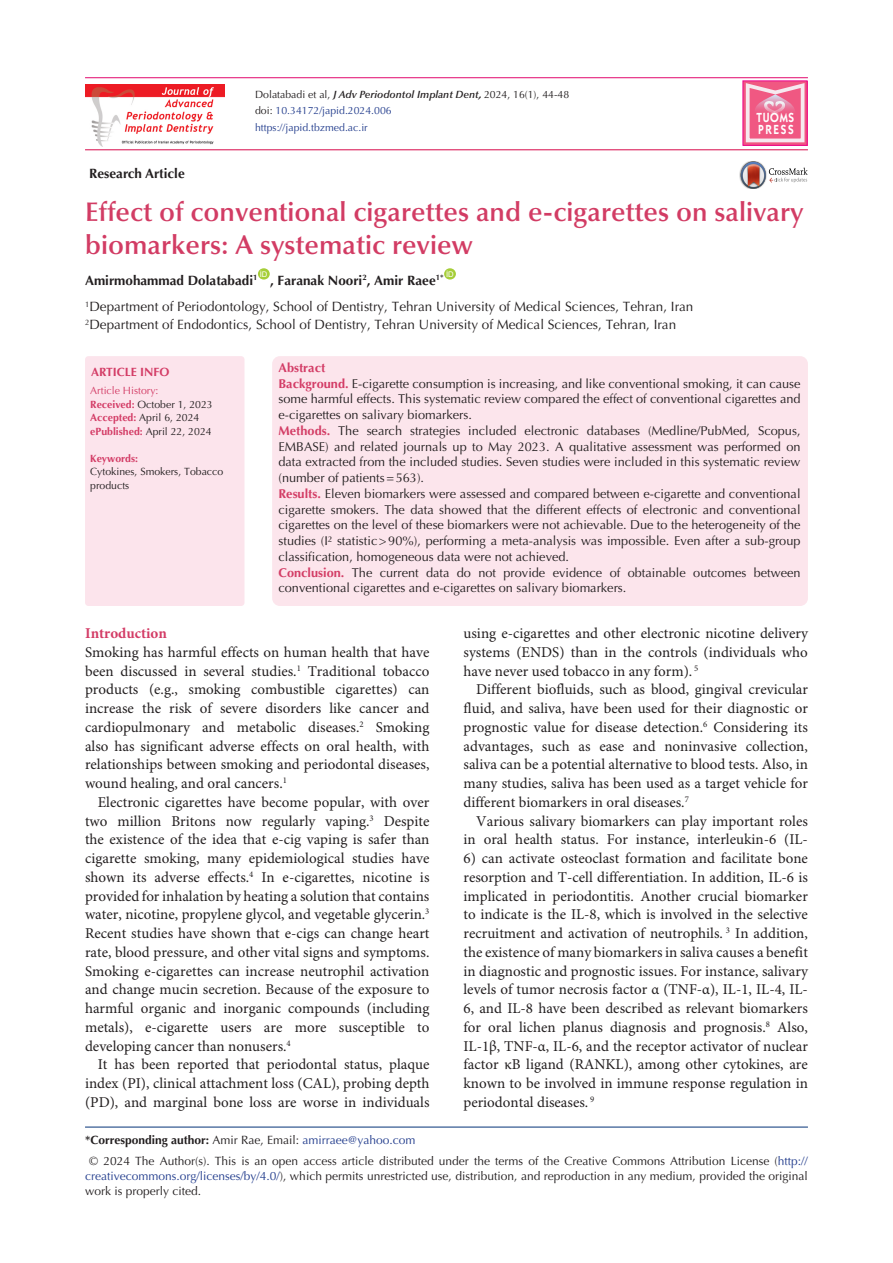
<style>
.page{position:relative;width:893px;height:1263px;background:#fff}
.page>*{position:absolute;margin:0;border:0;box-sizing:border-box;transform-origin:0 0}
.t1{font:600 27px/33px "Optima LT Std";color:#d23c64}
.t2{font:15px/18.8px "Minion Pro";color:#231f20;text-align:justify}
.t3{font:700 15px "Minion Pro";color:#d33c66}
.t4{font:13.5px "Optima LT Std";color:#231f20}
.t5{font:700 13.5px "Optima LT Std";color:#231f20}
.t6{font:600 13.2px/11.7px "ITC Kabel Std";letter-spacing:.11em;color:#fff;scale:.85 1}
.t7{font:12.75px/15.8px "Optima LT Std";color:#231f20;text-align:justify}
.t8{font:700 12.75px "Optima LT Std";color:#d33c66}
.corresponding{font:12px/15px "Optima LT Std";color:#231f20;text-align:justify}
.corresponding-2{font:700 12px "Optima LT Std";color:#231f20}
.t9{font:700 12px "Optima LT Std";color:#d33c66}
.t10{font:10.5px/13.5px "Optima LT Std";color:#231f20}
.t11{font:10.5px "Optima LT Std";color:#253f8e}
.t12{font:10.5px "Optima LT Std";color:#d33c66}
.t13{font:700 10.5px "Optima LT Std";color:#d33c66}
.t14{font:7.8px "Arial";color:#fff}
.s1{font-weight:600;font-style:italic}
.s2{font-weight:700;font-style:italic}
.s3{color:#231f20}
.s4{font-weight:700;color:#d33c66}
.s5{font-weight:700;color:#d33e66}
.s6{font-weight:400}
.s7{font-weight:400;color:#253f8e}
.s8{color:#253f8e}
</style>
<div class="page">
<hr style="left:85px;top:149px;width:723px;height:1px;background:#d8094b">
<hr style="left:85px;top:77px;width:723px;height:1px;background:#e2086e">
<div style="left:258px;top:268px;width:12px;height:12px;background:#a6ce39;border-radius:50%"></div>
<div style="left:444px;top:268px;width:12px;height:12px;background:#a6ce39;border-radius:50%"></div>
<img style="left:739px;top:169px;width:2px;height:13px">
<svg style="left:741px;top:161px;width:67px;height:28px"></svg>
<hr style="left:85px;top:1127px;width:723px;height:1px;background:#053278">
<img style="left:85px;top:84px;width:139px;height:62px">
<div style="left:743px;top:81px;width:64px;height:64px;background:linear-gradient(to bottom,#f17195,#f17195)"></div>
<div style="left:743px;top:81px;width:64px;height:64px;border:1px solid #ed028c"></div>
<svg style="left:746px;top:83px;width:58px;height:59px;background:#f082a1"></svg>
<div style="left:85px;top:356px;width:159px;height:250px;background:#fce4ec;border-radius:3px"></div>
<div style="left:272px;top:356px;width:536px;height:250px;background:#fce5ec;border-radius:8px"></div>
<p class="t5" style="left:89px;top:165px;width:97px">Research Article</p>
<p class="t10" style="left:255px;top:87px;width:316px">Dolatabadi et al, <span class="s1">J Adv Periodontol Implant Dent</span><span class="s2">,</span> 2024, 16(1), 44-48</p>
<p class="t11" style="left:255px;top:105px;width:138px"><span class="s3">doi:</span> 10.34172/japid.2024.006</p>
<p class="t11" style="left:255px;top:122px;width:114px">https://japid.tbzmed.ac.ir</p>
<p class="t6" style="left:756px;top:112px;width:46px">TUOMS<br>PRESS</p>
<p class="t1" style="left:85px;top:195px;width:720px">Effect of conventional cigarettes and e-cigarettes on salivary biomarkers: A systematic review</p>
<p class="t5" style="left:85px;top:272px;width:174px">Amirmohammad Dolatabadi<sup>1</sup></p>
<p class="t14" style="left:446px;top:269px;width:9px">ID</p>
<p class="t4" style="left:85px;top:299px;width:610px"><sup>1</sup>Department of Periodontology, School of Dentistry, Tehran University of Medical Sciences, Tehran, Iran</p>
<p class="t4" style="left:85px;top:317px;width:593px"><sup>2</sup>Department of Endodontics, School of Dentistry, Tehran University of Medical Sciences, Tehran, Iran</p>
<p class="t14" style="left:260px;top:269px;width:9px">ID</p>
<p class="t5" style="left:270px;top:272px;width:175px">, Faranak Noori<sup>2</sup>, Amir Raee<sup>1*</sup></p>
<p class="t9" style="left:91px;top:365px;width:80px">ARTICLE INFO</p>
<p class="t8" style="left:279px;top:360px;width:48px">Abstract</p>
<p class="t7" style="left:279px;top:376px;width:523px"><span class="s4">Background.</span> E-cigarette consumption is increasing, and like conventional smoking, it can cause some harmful effects. This systematic review compared the effect of conventional cigarettes and e-cigarettes on salivary biomarkers.</p>
<p class="t7" style="left:279px;top:423px;width:524px"><span class="s5">Methods.</span> The search strategies included electronic databases (Medline/PubMed, Scopus, EMBASE) and related journals up to May 2023. A qualitative assessment was performed on data extracted from the included studies. Seven studies were included in this systematic review (number of patients=563).</p>
<p class="t7" style="left:279px;top:486px;width:524px"><span class="s5">Results.</span> Eleven biomarkers were assessed and compared between e-cigarette and conventional cigarette smokers. The data showed that the different effects of electronic and conventional cigarettes on the level of these biomarkers were not achievable. Due to the heterogeneity of the studies (I² statistic&gt;90%), performing a meta-analysis was impossible. Even after a sub-group classification, homogeneous data were not achieved.</p>
<p class="t7" style="left:279px;top:565px;width:523px"><span class="s5">Conclusion.</span> The current data do not provide evidence of obtainable outcomes between conventional cigarettes and e-cigarettes on salivary biomarkers.</p>
<p class="t12" style="left:90px;top:385px;width:70px">Article History:</p>
<p class="t10" style="left:90px;top:398px;width:124px"><span class="s4">Received:</span> October 1, 2023</p>
<p class="t10" style="left:90px;top:411px;width:111px"><span class="s4">Accepted:</span> April 6, 2024</p>
<p class="t10" style="left:90px;top:425px;width:123px"><span class="s4">ePublished:</span> April 22, 2024</p>
<p class="t13" style="left:90px;top:452px;width:49px">Keywords:</p>
<p class="t10" style="left:90px;top:465px;width:135px">Cytokines, Smokers, Tobacco products</p>
<p class="t3" style="left:85px;top:623px;width:83px">Introduction</p>
<p class="t2" style="left:85px;top:643px;width:346px">Smoking has harmful effects on human health that have been discussed in several studies.<sup>1</sup> Traditional tobacco products (e.g., smoking combustible cigarettes) can increase the risk of severe disorders like cancer and cardiopulmonary and metabolic diseases.<sup>2</sup> Smoking also has significant adverse effects on oral health, with relationships between smoking and periodontal diseases, wound healing, and oral cancers.<sup>1</sup></p>
<p class="t2" style="left:85px;top:793px;width:346px;text-indent:13px">Electronic cigarettes have become popular, with over two million Britons now regularly vaping.<sup>3</sup> Despite the existence of the idea that e-cig vaping is safer than cigarette smoking, many epidemiological studies have shown its adverse effects.<sup>4</sup> In e-cigarettes, nicotine is provided for inhalation by heating a solution that contains water, nicotine, propylene glycol, and vegetable glycerin.<sup>3<br></sup>Recent studies have shown that e-cigs can change heart rate, blood pressure, and other vital signs and symptoms.<br>Smoking e-cigarettes can increase neutrophil activation and change mucin secretion. Because of the exposure to harmful organic and inorganic compounds (including metals), e-cigarette users are more susceptible to developing cancer than nonusers.<sup>4</sup></p>
<p class="t2" style="left:85px;top:1056px;width:346px;text-indent:13px">It has been reported that periodontal status, plaque index (PI), clinical attachment loss (CAL), probing depth (PD), and marginal bone loss are worse in individuals</p>
<p class="corresponding-2" style="left:85px;top:1133px;width:332px">*Corresponding author: <span class="s6">Amir Rae, Email:</span> <span class="s7">amirraee@yahoo.com</span></p>
<p class="t2" style="left:463px;top:625px;width:346px">using e-cigarettes and other electronic nicotine delivery systems (ENDS) than in the controls (individuals who have never used tobacco in any form). <sup>5</sup></p>
<p class="t2" style="left:463px;top:681px;width:346px;text-indent:13px">Different biofluids, such as blood, gingival crevicular fluid, and saliva, have been used for their diagnostic or prognostic value for disease detection.<sup>6</sup> Considering its advantages, such as ease and noninvasive collection, saliva can be a potential alternative to blood tests. Also, in many studies, saliva has been used as a target vehicle for different biomarkers in oral diseases.<sup>7</sup></p>
<p class="t2" style="left:463px;top:812px;width:346px;text-align:right">Various salivary biomarkers can play important roles in oral health status. For instance, interleukin-6 (IL-</p>
<p class="t2" style="left:463px;top:850px;width:346px">6) can activate osteoclast formation and facilitate bone resorption and T-cell differentiation. In addition, IL-6 is implicated in periodontitis. Another crucial biomarker to indicate is the IL-8, which is involved in the selective recruitment and activation of neutrophils. <sup>3</sup> In addition, the existence of many biomarkers in saliva causes a benefit in diagnostic and prognostic issues. For instance, salivary levels of tumor necrosis factor α (TNF-α), IL-1, IL-4, IL-6, and IL-8 have been described as relevant biomarkers for oral lichen planus diagnosis and prognosis.<sup>8</sup> Also, IL-1β, TNF-α, IL-6, and the receptor activator of nuclear factor κB ligand (RANKL), among other cytokines, are known to be involved in immune response regulation in periodontal diseases. <sup>9</sup></p>
<p class="corresponding" style="left:85px;top:1154px;width:724px;text-indent:4px">© 2024 The Author(s). This is an open access article distributed under the terms of the Creative Commons Attribution License (<span class="s8">http:// creativecommons.org/licenses/by/4.0/</span>), which permits unrestricted use, distribution, and reproduction in any medium, provided the original work is properly cited.</p>
</div>
